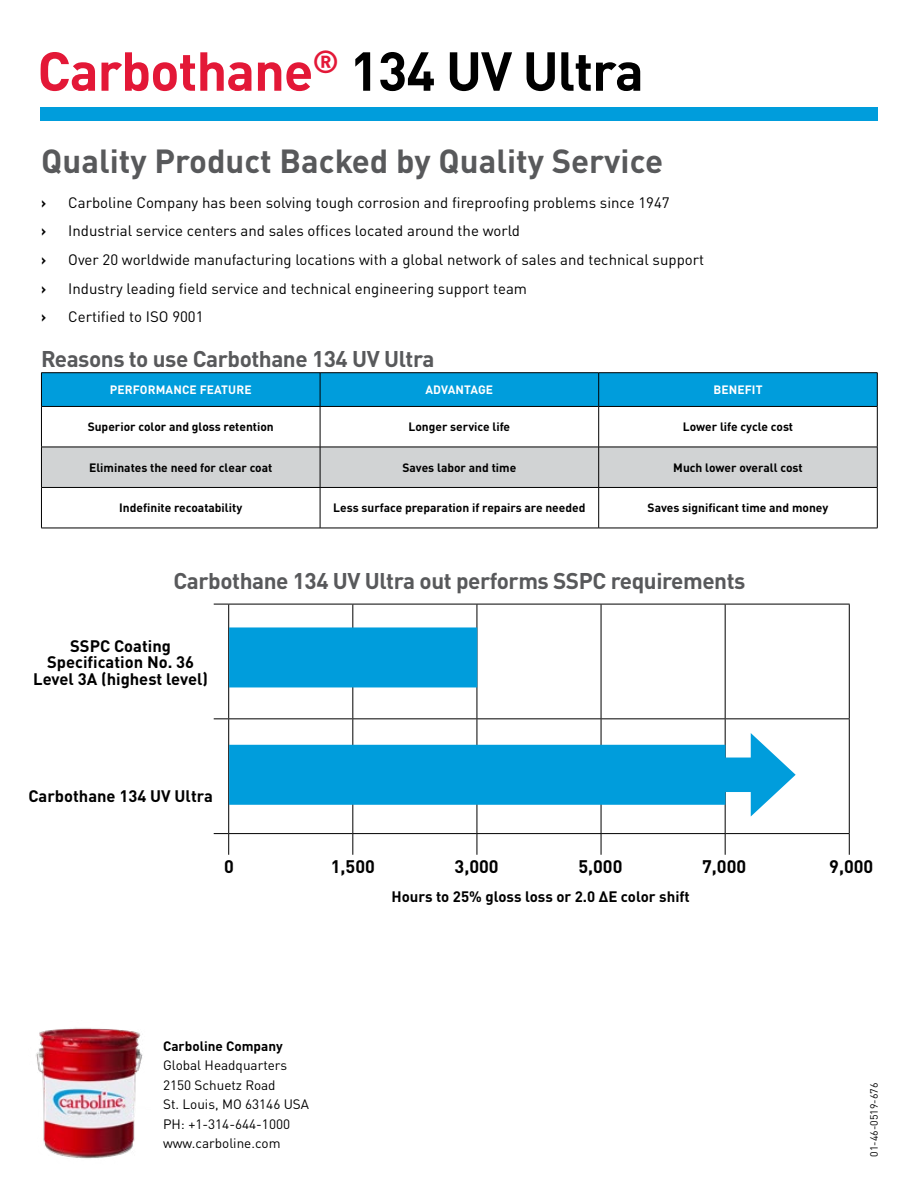
<style>
.page{position:relative;width:918px;height:1188px;background:#fff}
.page>*{position:absolute;margin:0;border:0;box-sizing:border-box;transform-origin:0 0}
.t1{font:700 54px "DIN Pro";letter-spacing:-.02em;color:#e31837}
.t2{font:700 33px "DIN Pro";color:#58595b}
.t3{font:700 22.5px "DIN Pro";letter-spacing:-.02em;color:#58595b}
.t4{font:700 18px "DIN Pro";color:#000}
.t5{font:700 16.5px/16.5px "DIN Pro";color:#000;text-align:center}
.t6{font:15px "DIN Pro";color:#000}
.t7{font:700 15px "DIN Pro";color:#000}
.t8{font:13.5px/19.5px "DIN Pro";color:#000}
.t9{font:700 13.5px "DIN Pro";color:#000}
.t10{font:700 12px "DIN Pro";color:#000}
.t11{font:700 12px "DIN Pro";letter-spacing:.01em;color:#fff}
.t12{font:10.5px "DIN Pro";color:#000}
.s1{color:#000}
</style>
<div class="page">
<div style="left:42px;top:373px;width:835px;height:33px;background:#009ddc"></div>
<svg style="left:42px;top:407px;width:835px;height:121px"></svg>
<div style="left:42px;top:448px;width:835px;height:39px;background:#d1d3d4"></div>
<hr style="left:41px;top:372px;width:279px;height:1px;background:#000">
<hr style="left:41px;top:373px;width:1px;height:33px;background:#000">
<hr style="left:320px;top:372px;width:279px;height:1px;background:#000">
<hr style="left:320px;top:373px;width:1px;height:33px;background:#000">
<hr style="left:599px;top:372px;width:278px;height:1px;background:#000">
<hr style="left:598px;top:373px;width:1px;height:33px;background:#000">
<hr style="left:877px;top:373px;width:1px;height:33px;background:#000">
<hr style="left:41px;top:406px;width:279px;height:1px;background:#000">
<hr style="left:41px;top:407px;width:1px;height:40px;background:#000">
<hr style="left:320px;top:406px;width:279px;height:1px;background:#000">
<hr style="left:320px;top:407px;width:1px;height:40px;background:#000">
<hr style="left:599px;top:406px;width:278px;height:1px;background:#000">
<hr style="left:598px;top:407px;width:1px;height:40px;background:#000">
<hr style="left:877px;top:407px;width:1px;height:40px;background:#000">
<hr style="left:41px;top:447px;width:279px;height:1px;background:#000">
<hr style="left:41px;top:447px;width:1px;height:40px;background:#000">
<hr style="left:320px;top:447px;width:279px;height:1px;background:#000">
<hr style="left:320px;top:447px;width:1px;height:40px;background:#000">
<hr style="left:599px;top:447px;width:278px;height:1px;background:#000">
<hr style="left:598px;top:447px;width:1px;height:40px;background:#000">
<hr style="left:877px;top:447px;width:1px;height:40px;background:#000">
<hr style="left:41px;top:487px;width:279px;height:1px;background:#000">
<hr style="left:41px;top:488px;width:1px;height:40px;background:#000">
<hr style="left:320px;top:487px;width:279px;height:1px;background:#000">
<hr style="left:320px;top:488px;width:1px;height:40px;background:#000">
<hr style="left:599px;top:487px;width:278px;height:1px;background:#000">
<hr style="left:598px;top:488px;width:1px;height:40px;background:#000">
<hr style="left:877px;top:488px;width:1px;height:40px;background:#000">
<hr style="left:41px;top:528px;width:279px;height:1px;background:#000">
<hr style="left:320px;top:528px;width:279px;height:1px;background:#000">
<hr style="left:599px;top:528px;width:278px;height:1px;background:#000">
<div style="left:40px;top:108px;width:838px;height:13px;background:#009ddc"></div>
<img style="left:35px;top:1028px;width:108px;height:131px">
<svg style="left:214px;top:604px;width:14px;height:1px"></svg>
<hr style="left:229px;top:604px;width:124px;height:1px;background:#000">
<hr style="left:228px;top:604px;width:1px;height:114px;background:#000">
<hr style="left:353px;top:604px;width:124px;height:1px;background:#000">
<hr style="left:352px;top:604px;width:1px;height:114px;background:#000">
<hr style="left:477px;top:604px;width:124px;height:1px;background:#000">
<hr style="left:477px;top:604px;width:1px;height:114px;background:#000">
<hr style="left:601px;top:604px;width:124px;height:1px;background:#000">
<hr style="left:601px;top:604px;width:1px;height:114px;background:#000">
<hr style="left:725px;top:604px;width:125px;height:1px;background:#000">
<hr style="left:725px;top:604px;width:1px;height:114px;background:#000">
<hr style="left:849px;top:604px;width:1px;height:114px;background:#000">
<svg style="left:214px;top:718px;width:15px;height:1px"></svg>
<hr style="left:229px;top:718px;width:124px;height:1px;background:#000">
<hr style="left:228px;top:719px;width:1px;height:114px;background:#000">
<hr style="left:353px;top:718px;width:124px;height:1px;background:#000">
<hr style="left:352px;top:719px;width:1px;height:114px;background:#000">
<hr style="left:477px;top:718px;width:124px;height:1px;background:#000">
<hr style="left:477px;top:719px;width:1px;height:114px;background:#000">
<hr style="left:601px;top:718px;width:124px;height:1px;background:#000">
<hr style="left:601px;top:719px;width:1px;height:114px;background:#000">
<hr style="left:725px;top:718px;width:125px;height:1px;background:#000">
<hr style="left:725px;top:719px;width:1px;height:114px;background:#000">
<hr style="left:849px;top:719px;width:1px;height:114px;background:#000">
<hr style="left:229px;top:833px;width:124px;height:1px;background:#000">
<svg style="left:214px;top:833px;width:15px;height:22px"></svg>
<hr style="left:353px;top:833px;width:124px;height:1px;background:#000">
<svg style="left:352px;top:834px;width:1px;height:21px"></svg>
<hr style="left:477px;top:833px;width:124px;height:1px;background:#000">
<svg style="left:477px;top:834px;width:1px;height:21px"></svg>
<hr style="left:601px;top:833px;width:124px;height:1px;background:#000">
<svg style="left:601px;top:834px;width:1px;height:21px"></svg>
<hr style="left:725px;top:833px;width:125px;height:1px;background:#000">
<svg style="left:725px;top:834px;width:1px;height:21px"></svg>
<svg style="left:849px;top:834px;width:1px;height:21px"></svg>
<div style="left:229px;top:627px;width:248px;height:60px;background:#009ddc"></div>
<div style="left:229px;top:745px;width:496px;height:60px;background:#009ddc"></div>
<div style="left:690px;top:758px;width:76px;height:34px;background:#009ddc"></div>
<svg style="left:751px;top:733px;width:45px;height:84px"></svg>
<h1 class="t1" style="left:37px;top:26px;width:608px">Carbothane<sup>®</sup> <span class="s1">134 UV Ultra</span></h1>
<h2 class="t2" style="left:41px;top:134px;width:623px">Quality Product Backed by Quality Service</h2>
<p class="t7" style="left:41px;top:190px;width:7px">›</p>
<p class="t6" style="left:68px;top:190px;width:603px">Carboline Company has been solving tough corrosion and fireproofing problems since 1947</p>
<p class="t7" style="left:41px;top:218px;width:7px">›</p>
<p class="t6" style="left:68px;top:219px;width:453px">Industrial service centers and sales offices located around the world</p>
<p class="t7" style="left:41px;top:247px;width:7px">›</p>
<p class="t6" style="left:68px;top:248px;width:637px">Over 20 worldwide manufacturing locations with a global network of sales and technical support</p>
<p class="t7" style="left:41px;top:276px;width:7px">›</p>
<p class="t6" style="left:68px;top:276px;width:460px">Industry leading field service and technical engineering support team</p>
<p class="t7" style="left:41px;top:304px;width:7px">›</p>
<p class="t6" style="left:68px;top:305px;width:137px">Certified to ISO 9001</p>
<h3 class="t3" style="left:41px;top:340px;width:395px">Reasons to use Carbothane 134 UV Ultra</h3>
<p class="t11" style="left:110px;top:380px;width:143px">PERFORMANCE FEATURE</p>
<p class="t11" style="left:426px;top:380px;width:69px">ADVANTAGE</p>
<p class="t11" style="left:713px;top:380px;width:51px">BENEFIT</p>
<p class="t10" style="left:88px;top:417px;width:188px">Superior color and gloss retention</p>
<p class="t10" style="left:409px;top:417px;width:103px">Longer service life</p>
<p class="t10" style="left:683px;top:417px;width:112px">Lower life cycle cost</p>
<p class="t10" style="left:89px;top:457px;width:185px">Eliminates the need for clear coat</p>
<p class="t10" style="left:402px;top:457px;width:115px">Saves labor and time</p>
<p class="t10" style="left:673px;top:457px;width:131px">Much lower overall cost</p>
<p class="t10" style="left:119px;top:498px;width:125px">Indefinite recoatability</p>
<p class="t10" style="left:333px;top:498px;width:254px">Less surface preparation if repairs are needed</p>
<p class="t10" style="left:648px;top:498px;width:182px">Saves significant time and money</p>
<h3 class="t3" style="left:173px;top:562px;width:573px">Carbothane 134 UV Ultra out performs SSPC requirements</h3>
<p class="t5" style="left:33px;top:635px;width:176px">SSPC Coating<br>Specification No. 36<br>Level 3A (highest level)</p>
<p class="t5" style="left:28px;top:785px;width:186px">Carbothane 134 UV Ultra</p>
<p class="t4" style="left:224px;top:852px;width:11px">0</p>
<p class="t4" style="left:331px;top:852px;width:46px">1,500</p>
<p class="t4" style="left:455px;top:852px;width:46px">3,000</p>
<p class="t4" style="left:578px;top:852px;width:46px">5,000</p>
<p class="t4" style="left:702px;top:852px;width:46px">7,000</p>
<p class="t4" style="left:829px;top:852px;width:46px">9,000</p>
<p class="t7" style="left:391px;top:884px;width:300px">Hours to 25% gloss loss or 2.0 ΔE color shift</p>
<p class="t9" style="left:163px;top:1034px;width:121px">Carboline Company</p>
<p class="t8" style="left:163px;top:1054px;width:148px">Global Headquarters<br>2150 Schuetz Road<br>St. Louis, MO 63146 USA<br>PH: +1-314-644-1000 www.carboline.com</p>
<p class="t12" style="left:866px;top:1156px;width:75px;rotate:-90deg">01-46-0519-676</p>
</div>
